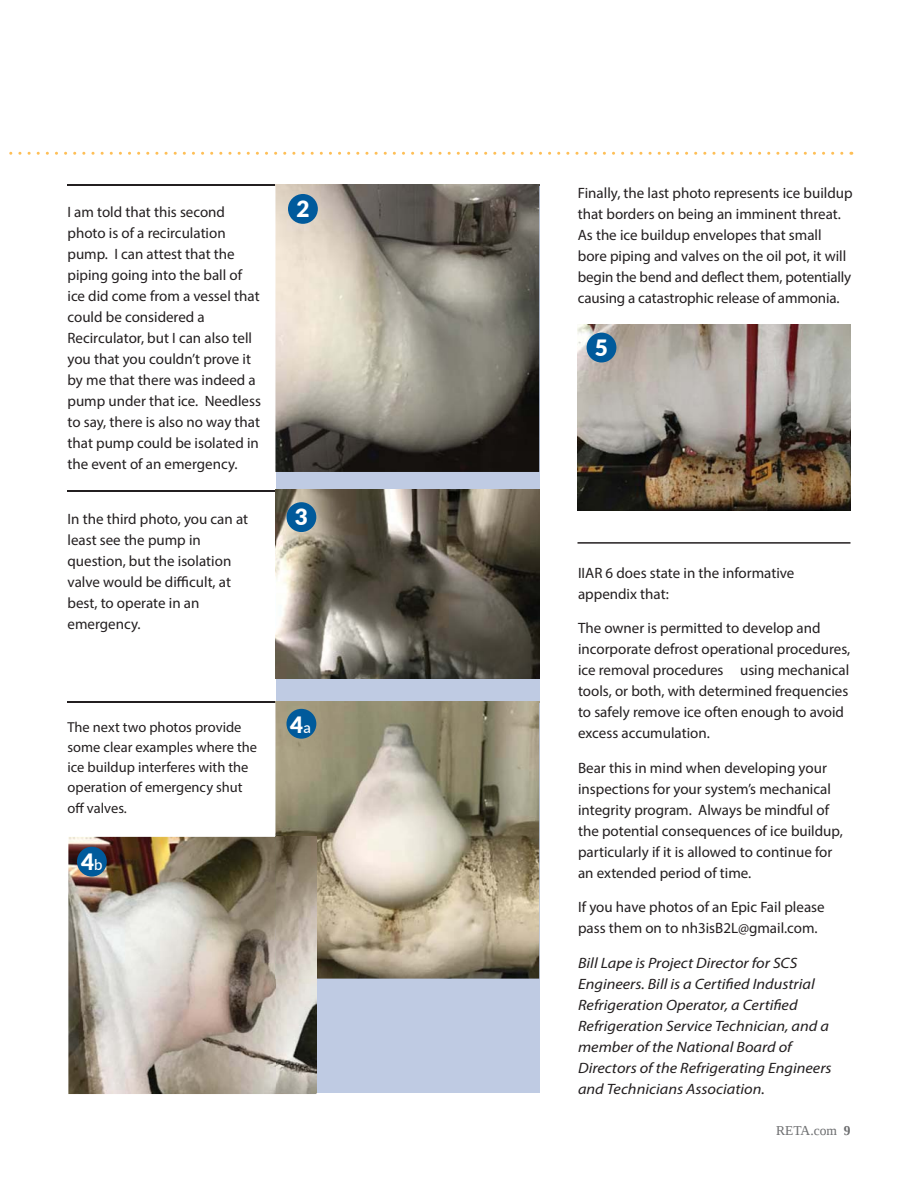
<style>
.page{position:relative;width:918px;height:1188px;background:#fff}
.page>*{position:absolute;margin:0;border:0;box-sizing:border-box;transform-origin:0 0}
.t1{font:900 22.5px "Lato";color:#fff}
.t2{font:15px/21px "Myriad Pro";color:#231f20}
.t3{font:italic 15px/21px "Myriad Pro";color:#231f20;scale:1.09 1}
.t4{font:500 15px "Lato";color:#fff}
.t5{font:14.4px/20.2px "Myriad Pro";color:#231f20}
.t6{font:13.5px "Liberation Serif";color:#6d6e70}
.s1{font-weight:700}
</style>
<div class="page">
<hr style="left:68px;top:185px;width:472px;height:1px;background:#231f20">
<hr style="left:68px;top:490px;width:472px;height:1px;background:#231f20">
<div style="left:276px;top:186px;width:263px;height:907px;background:#bfcbe3"></div>
<hr style="left:68px;top:702px;width:471px;height:1px;background:#231f20">
<svg style="left:9px;top:152px;width:833px;height:3px"></svg>
<img style="left:276px;top:186px;width:263px;height:286px">
<img style="left:275px;top:490px;width:264px;height:189px">
<img style="left:275px;top:701px;width:264px;height:278px">
<img style="left:276px;top:702px;width:263px;height:1px">
<img style="left:68px;top:837px;width:248px;height:257px">
<img style="left:276px;top:837px;width:40px;height:256px">
<img style="left:578px;top:325px;width:273px;height:186px">
<hr style="left:578px;top:542px;width:273px;height:2px;background:#231f20">
<div style="left:288px;top:194px;width:30px;height:30px;background:#005a9c;border-radius:50%"></div>
<div style="left:587px;top:333px;width:29px;height:29px;background:#005a9b;border-radius:50%"></div>
<div style="left:286px;top:502px;width:30px;height:30px;background:#005a9b;border-radius:50%"></div>
<div style="left:286px;top:709px;width:30px;height:30px;background:#005a9b;border-radius:50%"></div>
<div style="left:77px;top:847px;width:30px;height:30px;background:#005a9b;border-radius:50%"></div>
<p class="t2" style="left:68px;top:203px;width:195px">I am told that this second photo is of a recirculation pump. I can attest that the piping going into the ball of ice did come from a vessel that could be considered a<br>Recirculator, but I can also tell you that you couldn’t prove it by me that there was indeed a pump under that ice. Needless to say, there is also no way that that pump could be isolated in the event of an emergency.</p>
<p class="t2" style="left:68px;top:510px;width:182px">In the third photo, you can at least see the pump in question, but the isolation valve would be difficult, at best, to operate in an emergency.</p>
<h1 class="t1" style="left:296px;top:195px;width:15px">2</h1>
<h1 class="t1" style="left:295px;top:503px;width:15px">3</h1>
<p class="t5" style="left:68px;top:718px;width:191px">The next two photos provide some clear examples where the ice buildup interferes with the operation of emergency shut off valves.</p>
<h1 class="t1" style="left:81px;top:847px;width:15px">4</h1>
<p class="t4" style="left:94px;top:855px;width:10px">b</p>
<h1 class="t1" style="left:290px;top:711px;width:15px">4</h1>
<p class="t4" style="left:304px;top:718px;width:9px">a</p>
<p class="t2" style="left:578px;top:183px;width:276px">Finally, the last photo represents ice buildup that borders on being an imminent threat.<br>As the ice buildup envelopes that small bore piping and valves on the oil pot, it will begin the bend and deflect them, potentially causing a catastrophic release of ammonia.</p>
<h1 class="t1" style="left:595px;top:334px;width:15px">5</h1>
<p class="t2" style="left:578px;top:563px;width:218px">IIAR 6 does state in the informative appendix that:</p>
<p class="t2" style="left:578px;top:618px;width:274px">The owner is permitted to develop and incorporate defrost operational procedures, ice removal procedures using mechanical tools, or both, with determined frequencies to safely remove ice often enough to avoid excess accumulation.</p>
<p class="t2" style="left:578px;top:758px;width:266px">Bear this in mind when developing your inspections for your system’s mechanical integrity program. Always be mindful of the potential consequences of ice buildup, particularly if it is allowed to continue for an extended period of time.</p>
<p class="t2" style="left:578px;top:897px;width:248px">If you have photos of an Epic Fail please pass them on to nh3isB2L@gmail.com.</p>
<p class="t3" style="left:578px;top:953px;width:234px">Bill Lape is Project Director for SCS Engineers. Bill is a Certified Industrial Refrigeration Operator, a Certified Refrigeration Service Technician, and a member of the National Board of Directors of the Refrigerating Engineers and Technicians Association.</p>
<p class="t6" style="left:776px;top:1123px;width:76px">RETA.com <span class="s1">9</span></p>
</div>
